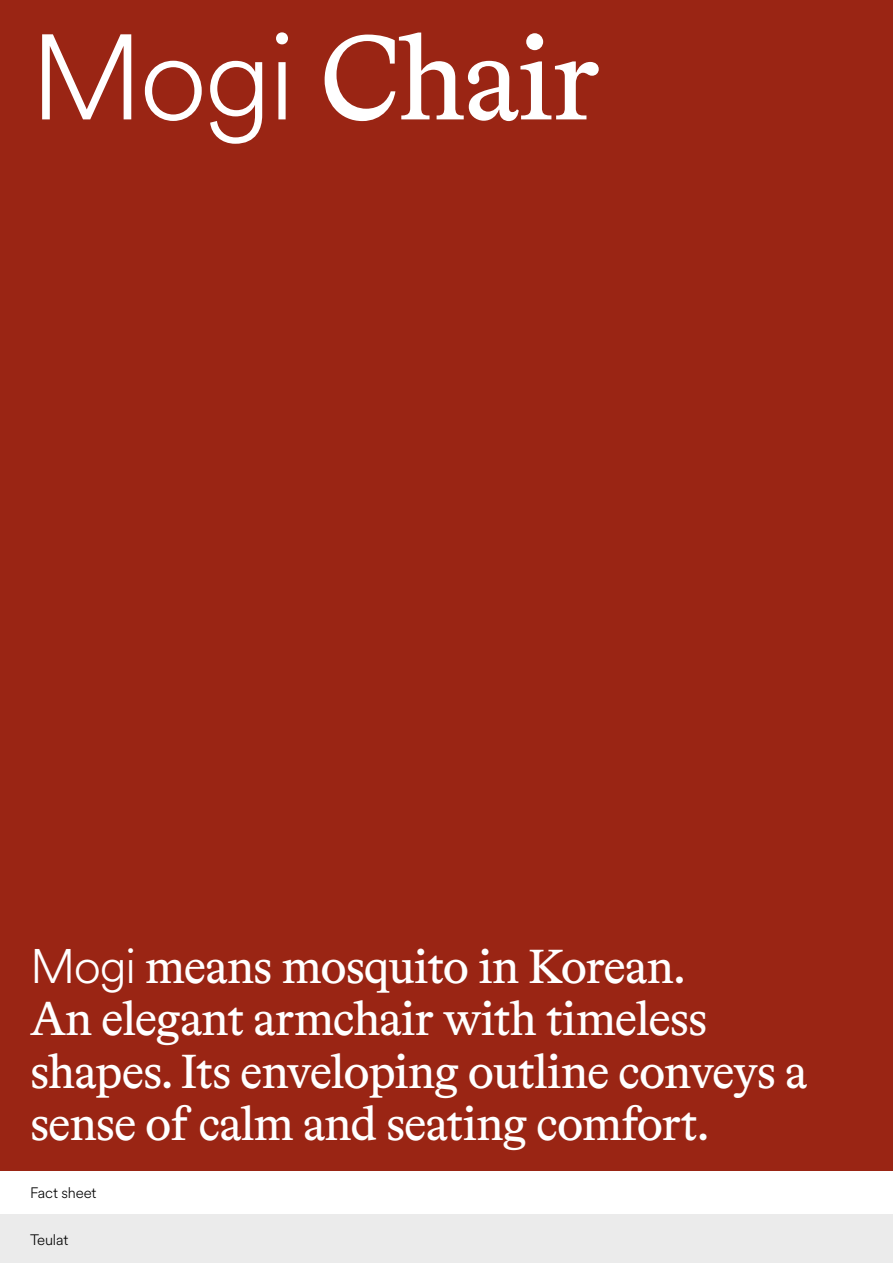
<style>
.page{position:relative;width:893px;height:1263px;background:#fff}
.page>*{position:absolute;margin:0;border:0;box-sizing:border-box;transform-origin:0 0}
.t1{font:120px "Bradford LL";letter-spacing:-.02em;color:#fff}
.t2{font:48px/52.5px "Bradford LL";letter-spacing:-.02em;color:#fff}
.t3{font:300 15px "Circular XX";letter-spacing:-.01em;color:#000}
.s1{font-family:"Circular XX";font-weight:300}
</style>
<div class="page">
<div style="left:0;top:0;width:893px;height:1170px;background:#9a2514"></div>
<div style="left:0;top:1215px;width:893px;height:48px;background:#ebebeb"></div>
<h1 class="t1" style="left:30px;top:-1px;width:571px"><span class="s1">Mogi</span> Chair</h1>
<p class="t2" style="left:30px;top:938px;width:779px"><span class="s1">Mogi</span> means mosquito in Korean.<br>An elegant armchair with timeless shapes. Its enveloping outline conveys a sense of calm and seating comfort.</p>
<p class="t3" style="left:30px;top:1183px;width:68px">Fact sheet</p>
<p class="t3" style="left:30px;top:1229px;width:40px">Teulat</p>
</div>
